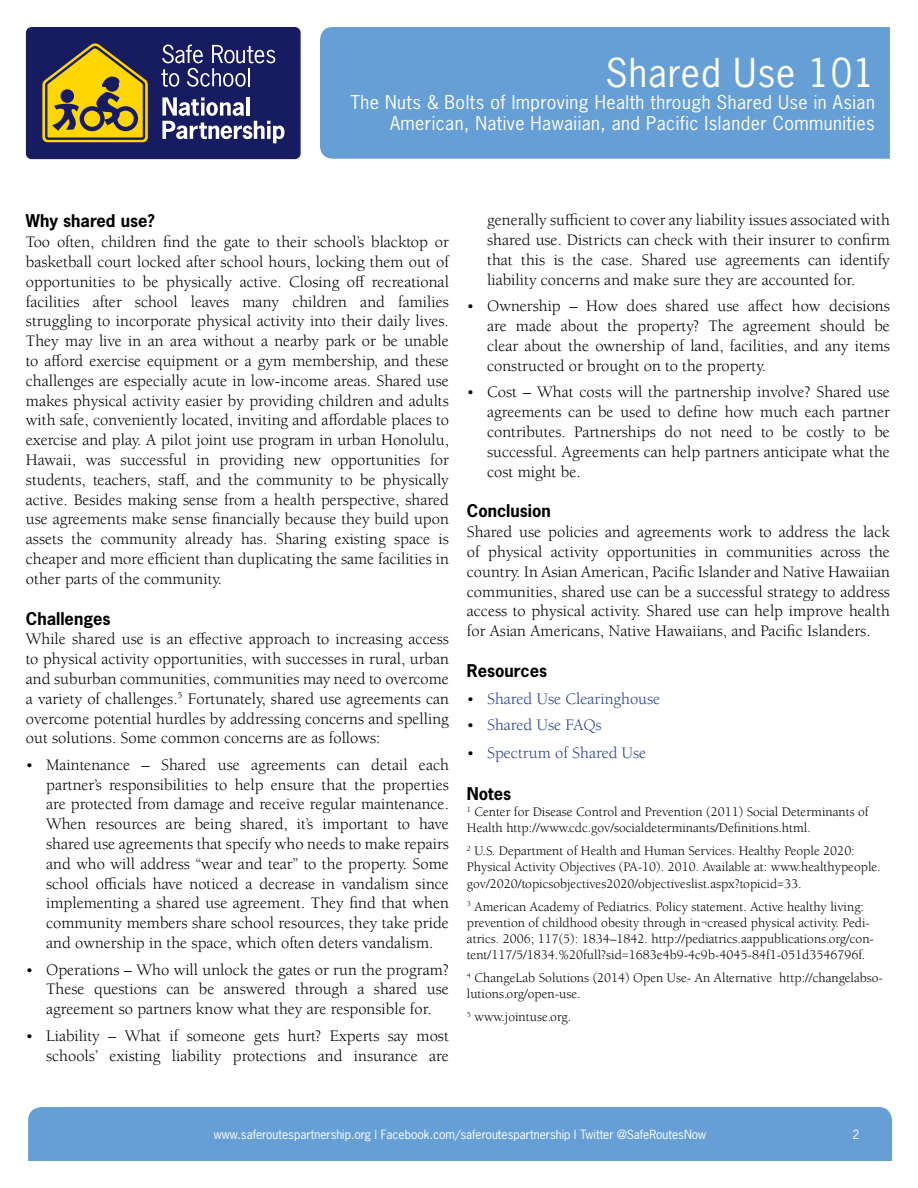
<style>
.page{position:relative;width:918px;height:1188px;background:#fff}
.page>*{position:absolute;margin:0;border:0;box-sizing:border-box;transform-origin:0 0}
.t1{font:37.5px "News Gothic";letter-spacing:.025em;color:#fff}
.t2{font:18px/21.6px "News Gothic";letter-spacing:.025em;color:#fff;text-align:right}
.t3{font:16.5px/19.8px "Berkeley Std";color:#000;text-align:justify}
.t4{font:16.5px "Berkeley Std";color:#25408f}
.t5{font:700 16.5px "News Gothic";color:#000}
.t6{font:13.5px/16.2px "Berkeley Std";color:#000}
.t7{font:12px "News Gothic";color:#fff}
.s1{font-size:15px}
.s2{font-size:15px;color:#000}
</style>
<div class="page">
<div style="left:320px;top:27px;width:570px;height:132px;background:#669fd5"></div>
<div style="left:26px;top:27px;width:275px;height:132px;background:#171b60;border-radius:6px"></div>
<svg style="left:42px;top:43px;width:106px;height:99px"></svg>
<svg style="left:161px;top:45px;width:114px;height:42px"></svg>
<svg style="left:162px;top:97px;width:122px;height:46px"></svg>
<div style="left:28px;top:1107px;width:864px;height:54px;background:#669fd5"></div>
<h1 class="t1" style="left:606px;top:49px;width:271px">Shared Use 101</h1>
<p class="t2" style="left:350px;top:90px;width:526px">The Nuts &amp; Bolts of Improving Health through Shared Use in Asian<br>American, Native Hawaiian, and Pacific Islander Communities</p>
<p class="t5" style="left:26px;top:210px;width:130px">Why shared use?</p>
<p class="t3" style="left:26px;top:232px;width:425px">Too often, children find the gate to their school’s blacktop or basketball court locked after school hours, locking them out of opportunities to be physically active. Closing off recreational facilities after school leaves many children and families struggling to incorporate physical activity into their daily lives.<br>They may live in an area without a nearby park or be unable to afford exercise equipment or a gym membership, and these challenges are especially acute in low-income areas. Shared use makes physical activity easier by providing children and adults with safe, conveniently located, inviting and affordable places to exercise and play. A pilot joint use program in urban Honolulu, Hawaii, was successful in providing new opportunities for students, teachers, staff, and the community to be physically active. Besides making sense from a health perspective, shared use agreements make sense financially because they build upon assets the community already has. Sharing existing space is cheaper and more efficient than duplicating the same facilities in other parts of the community.</p>
<p class="t5" style="left:26px;top:607px;width:86px">Challenges</p>
<p class="t3" style="left:26px;top:630px;width:425px">While shared use is an effective approach to increasing access to physical activity opportunities, with successes in rural, urban and suburban communities, communities may need to overcome a variety of challenges.<sup>5</sup> Fortunately, shared use agreements can overcome potential hurdles by addressing concerns and spelling out solutions. Some common concerns are as follows:</p>
<p class="t3" style="left:46px;top:755px;width:404px;text-indent:-20px"><span class="s1">•</span> Maintenance – Shared use agreements can detail each partner’s responsibilities to help ensure that the properties are protected from damage and receive regular maintenance.<br>When resources are being shared, it’s important to have shared use agreements that specify who needs to make repairs and who will address “wear and tear” to the property. Some school officials have noticed a decrease in vandalism since implementing a shared use agreement. They find that when community members share school resources, they take pride and ownership in the space, which often deters vandalism.</p>
<p class="t3" style="left:46px;top:960px;width:404px;text-indent:-20px"><span class="s1">•</span> Operations – Who will unlock the gates or run the program?<br>These questions can be answered through a shared use agreement so partners know what they are responsible for.</p>
<p class="t3" style="left:26px;top:1026px;width:425px;text-align:right"><span class="s1">•</span> Liability – What if someone gets hurt? Experts say most schools’ existing liability protections and insurance are</p>
<p class="t3" style="left:487px;top:211px;width:404px">generally sufficient to cover any liability issues associated with shared use. Districts can check with their insurer to confirm that this is the case. Shared use agreements can identify liability concerns and make sure they are accounted for.</p>
<p class="t3" style="left:487px;top:297px;width:404px;text-indent:-20px"><span class="s1">•</span> Ownership – How does shared use affect how decisions are made about the property? The agreement should be clear about the ownership of land, facilities, and any items constructed or brought on to the property.</p>
<p class="t3" style="left:487px;top:383px;width:404px;text-indent:-20px"><span class="s1">•</span> Cost – What costs will the partnership involve? Shared use agreements can be used to define how much each partner contributes. Partnerships do not need to be costly to be successful. Agreements can help partners anticipate what the cost might be.</p>
<p class="t5" style="left:467px;top:500px;width:85px">Conclusion</p>
<p class="t3" style="left:467px;top:522px;width:425px">Shared use policies and agreements work to address the lack of physical activity opportunities in communities across the country. In Asian American, Pacific Islander and Native Hawaiian communities, shared use can be a successful strategy to address access to physical activity. Shared use can help improve health for Asian Americans, Native Hawaiians, and Pacific Islanders.</p>
<p class="t5" style="left:467px;top:660px;width:82px">Resources</p>
<p class="t4" style="left:467px;top:689px;width:195px"><span class="s2">•</span> Shared Use Clearinghouse</p>
<p class="t4" style="left:467px;top:716px;width:136px"><span class="s2">•</span> Shared Use FAQs</p>
<p class="t4" style="left:467px;top:744px;width:181px"><span class="s2">•</span> Spectrum of Shared Use</p>
<p class="t5" style="left:467px;top:783px;width:46px">Notes</p>
<p class="t6" style="left:467px;top:804px;width:403px"><sup>1</sup> Center for Disease Control and Prevention (2011) Social Determinants of<br>Health http://www.cdc.gov/socialdeterminants/Definitions.html.</p>
<p class="t6" style="left:467px;top:843px;width:415px"><sup>2</sup> U.S. Department of Health and Human Services. Healthy People 2020:<br>Physical Activity Objectives (PA-10). 2010. Available at: www.healthypeople. gov/2020/topicsobjectives2020/objectiveslist.aspx?topicid=33.</p>
<p class="t6" style="left:467px;top:898px;width:409px"><sup>3</sup> American Academy of Pediatrics. Policy statement. Active healthy living: prevention of childhood obesity through in¬creased physical activity. Pedi&shy;atrics. 2006; 117(5): 1834–1842. http://pediatrics.aappublications.org/con&shy;tent/117/5/1834.%20full?sid=1683e4b9-4c9b-4045-84f1-051d3546796f.</p>
<p class="t6" style="left:467px;top:970px;width:418px"><sup>4</sup> ChangeLab Solutions (2014) Open Use- An Alternative http://changelabso&shy;lutions.org/open-use.</p>
<p class="t6" style="left:467px;top:1009px;width:106px"><sup>5</sup> www.jointuse.org.</p>
<p class="t7" style="left:214px;top:1127px;width:494px">www.saferoutespartnership.org | Facebook.com/saferoutespartnership | Twitter @SafeRoutesNow</p>
<p class="t7" style="left:853px;top:1127px;width:8px">2</p>
</div>
